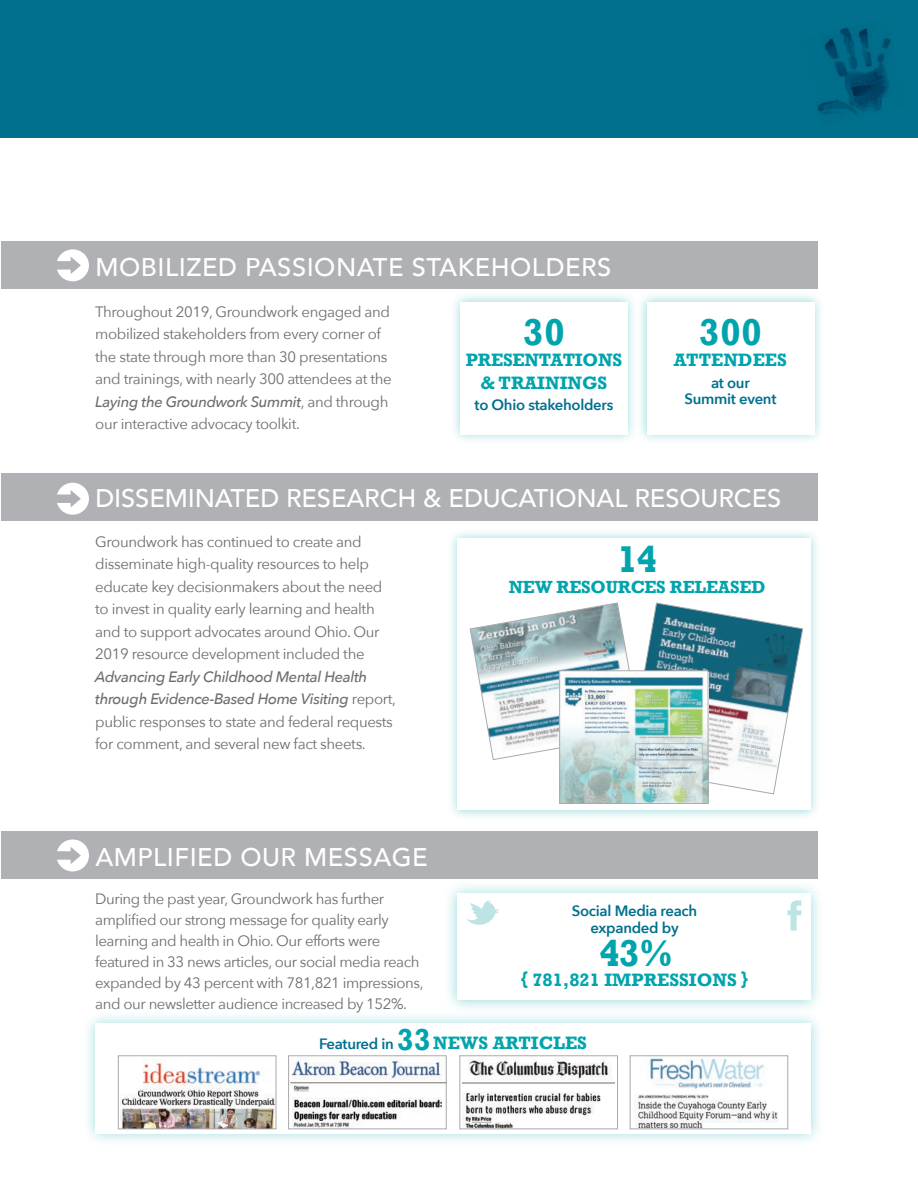
<style>
.page{position:relative;width:918px;height:1188px;background:#fff}
.page>*{position:absolute;margin:0;border:0;box-sizing:border-box;transform-origin:0 0}
.t1{font:700 38.25px "Rockwell";letter-spacing:.02em;color:#00a4ac;scale:.96 1}
.t2{font:500 25.5px "Avenir";letter-spacing:.02em;color:#fff}
.t3{font:500 25.5px "Avenir";letter-spacing:-.005em;color:#fff}
.t4{font:700 18.45px/22.5px "Rockwell";color:#00a4ac;text-align:center}
.t5{font:700 18px "Rockwell";letter-spacing:-.01em;color:#00a4ac}
.t6{font:15px/22.5px "Avenir Next";letter-spacing:-.025em;color:#6c6d70}
.t7{font:600 15px/16.5px "Avenir Next";letter-spacing:-.02em;color:#01708e;text-align:center}
.s1{font-weight:500;font-style:italic}
.s2{font-family:"Avenir Next";font-weight:600;font-size:15px;color:#01708e}
.s3{font-size:31.05px}
</style>
<div class="page">
<div style="left:82px;top:1009px;width:743px;height:138px;background:#00a4ac;opacity:.4"></div>
<div style="left:96px;top:1023px;width:715px;height:111px;background:#fff"></div>
<div style="left:2px;top:242px;width:816px;height:47px;background:#b0b1b5"></div>
<div style="left:2px;top:473px;width:816px;height:47px;background:#b0b1b5"></div>
<div style="left:2px;top:832px;width:816px;height:47px;background:#b0b1b5"></div>
<div style="left:450px;top:291px;width:188px;height:154px;background:#00a4ac;opacity:.4"></div>
<div style="left:460px;top:302px;width:168px;height:132px;background:#fff"></div>
<div style="left:636px;top:291px;width:189px;height:154px;background:#00a4ac;opacity:.4"></div>
<div style="left:647px;top:302px;width:167px;height:132px;background:#fff"></div>
<div style="left:446px;top:528px;width:376px;height:293px;background:#00a4ac;opacity:.4"></div>
<div style="left:457px;top:538px;width:354px;height:272px;background:#fff"></div>
<img style="left:462px;top:1057px;width:153px;height:70px">
<div style="left:459px;top:1055px;width:159px;height:74px;border:1px solid #a8a9ad"></div>
<img style="left:120px;top:1060px;width:154px;height:67px">
<div style="left:118px;top:1055px;width:158px;height:74px;border:1px solid #a8a9ad"></div>
<img style="left:635px;top:1058px;width:143px;height:69px">
<div style="left:630px;top:1055px;width:158px;height:74px;border:1px solid #a8a9ad"></div>
<img style="left:290px;top:1057px;width:155px;height:70px">
<div style="left:288px;top:1055px;width:159px;height:74px;border:1px solid #a8a9ad"></div>
<div style="left:0;top:0;width:918px;height:137px;background:#01708e"></div>
<img style="left:824px;top:27px;width:28px;height:52px">
<img style="left:852px;top:28px;width:39px;height:68px">
<img style="left:817px;top:79px;width:57px;height:36px">
<img style="left:872px;top:96px;width:12px;height:18px">
<div style="left:443px;top:880px;width:381px;height:134px;background:#00a4ac;opacity:.4"></div>
<div style="left:457px;top:894px;width:354px;height:106px;background:#fff"></div>
<svg style="left:469px;top:602px;width:334px;height:193px"></svg>
<img style="left:561px;top:673px;width:145px;height:129px">
<div style="left:559px;top:670px;width:149px;height:134px;border:1px solid #a8a9ad"></div>
<svg style="left:787px;top:900px;width:14px;height:31px"></svg>
<svg style="left:466px;top:900px;width:33px;height:25px"></svg>
<svg style="left:57px;top:839px;width:32px;height:32px"></svg>
<svg style="left:57px;top:483px;width:32px;height:32px"></svg>
<svg style="left:57px;top:249px;width:32px;height:32px"></svg>
<h2 class="t2" style="left:96px;top:245px;width:517px">MOBILIZED PASSIONATE STAKEHOLDERS</h2>
<p class="t6" style="left:95px;top:300px;width:298px">Throughout 2019, Groundwork engaged and mobilized stakeholders from every corner of the state through more than 30 presentations and trainings, with nearly 300 attendees at the <span class="s1">Laying the Groundwork Summit</span>, and through our interactive advocacy toolkit.</p>
<h1 class="t1" style="left:523px;top:309px;width:45px">30</h1>
<p class="t4" style="left:466px;top:349px;width:158px">PRESENTATIONS &amp; TRAININGS</p>
<p class="t7" style="left:475px;top:396px;width:140px">to Ohio stakeholders</p>
<h1 class="t1" style="left:699px;top:309px;width:66px">300</h1>
<p class="t4" style="left:674px;top:349px;width:115px">ATTENDEES</p>
<p class="t7" style="left:684px;top:374px;width:93px">at our<br>Summit event</p>
<h2 class="t3" style="left:96px;top:476px;width:687px">DISSEMINATED RESEARCH &amp; EDUCATIONAL RESOURCES</h2>
<p class="t6" style="left:95px;top:530px;width:289px">Groundwork has continued to create and disseminate high-quality resources to help educate key decisionmakers about the need to invest in quality early learning and health and to support advocates around Ohio. Our 2019 resource development included the</p>
<p class="t6" style="left:95px;top:665px;width:302px"><span class="s1">Advancing Early Childhood Mental Health through Evidence-Based Home Visiting</span> report, public responses to state and federal requests for comment, and several new fact sheets.</p>
<h2 class="t2" style="left:96px;top:835px;width:334px">AMPLIFIED OUR MESSAGE</h2>
<h1 class="t1" style="left:617px;top:536px;width:43px">14</h1>
<p class="t5" style="left:509px;top:576px;width:258px">NEW RESOURCES RELEASED</p>
<p class="t6" style="left:95px;top:887px;width:330px;line-height:21px">During the past year, Groundwork has further amplified our strong message for quality early learning and health in Ohio. Our efforts were featured in 33 news articles, our social media reach expanded by 43 percent with 781,821 impressions, and our newsletter audience increased by 152%.</p>
<p class="t7" style="left:572px;top:902px;width:127px">Social Media reach expanded by</p>
<h1 class="t1" style="left:600px;top:930px;width:78px">43%</h1>
<p class="t4" style="left:521px;top:968px;width:229px">{ 781,821 IMPRESSIONS }</p>
<p class="t4" style="left:319px;top:1031px;width:269px"><span class="s2">Featured in</span> <span class="s3">33</span> NEWS ARTICLES</p>
</div>
